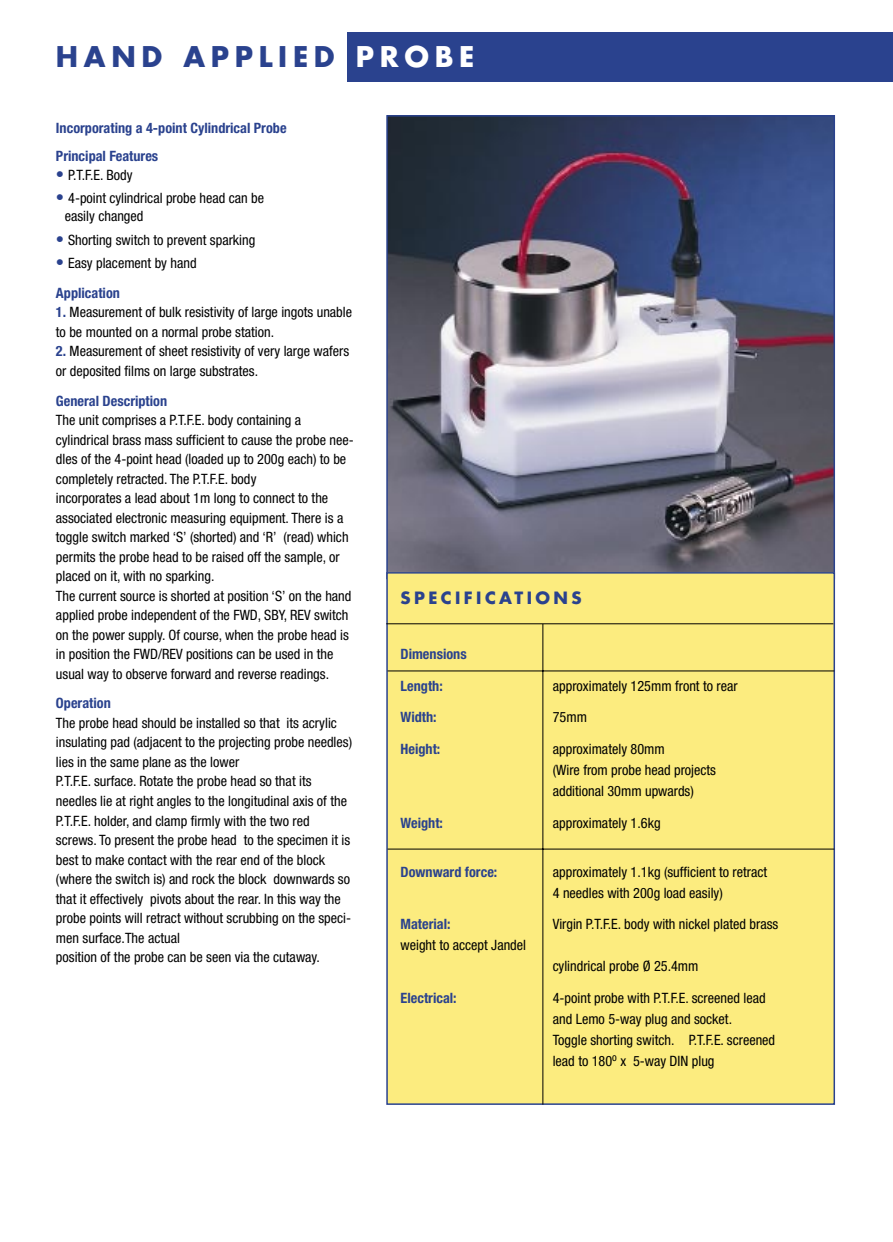
<style>
.page{position:relative;width:893px;height:1242px;background:#fff}
.page>*{position:absolute;margin:0;border:0;box-sizing:border-box;transform-origin:0 0}
.t1{font:700 27.75px "Futura";letter-spacing:.205em;color:#2a428e}
.t2{font:700 16.5px "Futura";letter-spacing:.205em;color:#2a428e}
.t3{font:condensed 14.25px/19.5px "Helvetica Neue";color:#000}
.t4{font:700 condensed 14.25px/27.9px "Helvetica Neue";color:#2a428e}
.s1{color:#fff}
.s2{font-size:16.5px;color:#2a428e}
.s3{font-weight:700;color:#2a428e}
</style>
<div class="page">
<div style="left:347px;top:32px;width:545px;height:49px;background:#2a428e"></div>
<img style="left:389px;top:118px;width:443px;height:454px">
<div style="left:387px;top:573px;width:447px;height:531px;background:#fcec7f"></div>
<div style="left:386px;top:572px;width:449px;height:532px;border:2px solid #2a428e"></div>
<hr style="left:386px;top:623px;width:447px;height:1px;background:#000">
<hr style="left:542px;top:624px;width:1px;height:480px;background:#000">
<hr style="left:387px;top:848px;width:447px;height:1px;background:#000">
<hr style="left:387px;top:670px;width:447px;height:1px;background:#000">
<h1 class="t1" style="left:56px;top:44px;width:420px">HAND APPLIED <span class="s1">PROBE</span></h1>
<p class="t4" style="left:56px;top:115px;width:232px">Incorporating a 4-point Cylindrical Probe<br>Principal Features</p>
<p class="t3" style="left:56px;top:167px;width:78px"><span class="s2">•</span> P.T.F.E. Body</p>
<p class="t3" style="left:65px;top:190px;width:201px;line-height:18px;text-indent:-9px"><span class="s2">•</span> 4-point cylindrical probe head can be easily changed</p>
<p class="t3" style="left:56px;top:231px;width:201px"><span class="s2">•</span> Shorting switch to prevent sparking</p>
<p class="t3" style="left:56px;top:248px;width:142px;line-height:30.2px"><span class="s2">•</span> Easy placement by hand<br><span class="s3">Application</span></p>
<p class="t3" style="left:56px;top:303px;width:298px"><span class="s3">1.</span> Measurement of bulk resistivity of large ingots unable to be mounted on a normal probe station.</p>
<p class="t3" style="left:56px;top:342px;width:295px"><span class="s3">2.</span> Measurement of sheet resistivity of very large wafers or deposited films on large substrates.</p>
<p class="t4" style="left:56px;top:388px;width:113px">General Description</p>
<p class="t3" style="left:56px;top:411px;width:299px">The unit comprises a P.T.F.E. body containing a cylindrical brass mass sufficient to cause the probe nee&shy;dles of the 4-point head (loaded up to 200g each) to be completely retracted. The P.T.F.E. body<br>incorporates a lead about 1m long to connect to the associated electronic measuring equipment. There is a toggle switch marked ‘S’ (shorted) and ‘R’ (read) which permits the probe head to be raised off the sample, or placed on it, with no sparking.<br>The current source is shorted at position ‘S’ on the hand applied probe independent of the FWD, SBY, REV switch on the power supply. Of course, when the probe head is in position the FWD/REV positions can be used in the usual way to observe forward and reverse readings.</p>
<p class="t4" style="left:56px;top:690px;width:56px">Operation</p>
<p class="t3" style="left:56px;top:714px;width:297px">The probe head should be installed so that its acrylic insulating pad (adjacent to the projecting probe needles) lies in the same plane as the lower<br>P.T.F.E. surface. Rotate the probe head so that its needles lie at right angles to the longitudinal axis of the P.T.F.E. holder, and clamp firmly with the two red screws. To present the probe head to the specimen it is best to make contact with the rear end of the block (where the switch is) and rock the block downwards so that it effectively pivots about the rear. In this way the probe points will retract without scrubbing on the speci&shy;men surface.The actual<br>position of the probe can be seen via the cutaway.</p>
<p class="t2" style="left:400px;top:590px;width:183px">SPECIFICATIONS</p>
<p class="t4" style="left:400px;top:641px;width:68px">Dimensions</p>
<p class="t4" style="left:400px;top:673px;width:44px">Length:</p>
<p class="t3" style="left:552px;top:677px;width:186px">approximately 125mm front to rear</p>
<p class="t4" style="left:400px;top:704px;width:38px">Width:</p>
<p class="t3" style="left:552px;top:708px;width:36px">75mm</p>
<p class="t4" style="left:400px;top:736px;width:41px">Height:</p>
<p class="t3" style="left:552px;top:739px;width:165px;line-height:21px">approximately 80mm<br>(Wire from probe head projects additional 30mm upwards)</p>
<p class="t4" style="left:400px;top:810px;width:44px">Weight:</p>
<p class="t3" style="left:552px;top:814px;width:109px">approximately 1.6kg</p>
<p class="t4" style="left:400px;top:858px;width:98px">Downward force:</p>
<p class="t3" style="left:552px;top:862px;width:216px;line-height:21px">approximately 1.1kg (sufficient to retract<br>4 needles with 200g load easily)</p>
<p class="t4" style="left:400px;top:911px;width:52px">Material:</p>
<p class="t3" style="left:552px;top:915px;width:227px">Virgin P.T.F.E. body with nickel plated brass</p>
<p class="t3" style="left:400px;top:936px;width:127px">weight to accept Jandel</p>
<p class="t3" style="left:552px;top:957px;width:147px">cylindrical probe Ø 25.4mm</p>
<p class="t4" style="left:400px;top:984px;width:58px">Electrical:</p>
<p class="t3" style="left:552px;top:988px;width:224px;line-height:21px">4-point probe with P.T.F.E. screened lead and Lemo 5-way plug and socket.<br>Toggle shorting switch. P.T.F.E. screened lead to 180<sup>o</sup> x 5-way DIN plug</p>
</div>
